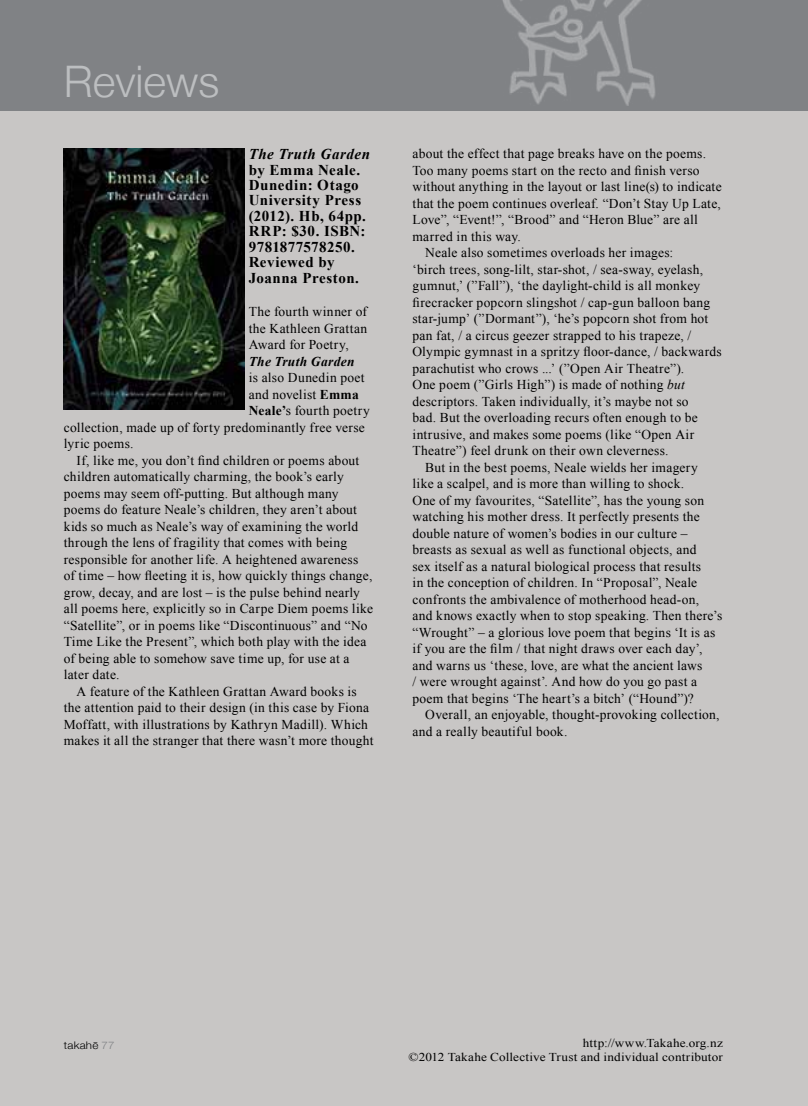
<style>
.page{position:relative;width:808px;height:1106px;background:#c8c6c5}
.page>*{position:absolute;margin:0;border:0;box-sizing:border-box;transform-origin:0 0}
.t1{font:300 43.5px "Helvetica Neue";color:#bcbec0}
.t2{font:700 15px/15.5px "Times New Roman";letter-spacing:.035em;color:#000}
.t3{font:italic 700 15px "Times New Roman";letter-spacing:.04em;color:#000}
.t4{font:13.5px/16.5px "Times New Roman";letter-spacing:.02em;color:#000;text-align:justify}
.t5{font:italic 700 13.5px "Times New Roman";letter-spacing:.025em;color:#000}
.t6{font:12px/13.5px "Times New Roman";letter-spacing:.015em;color:#000;text-align:right;scale:1.1 1}
.t7{font:300 10.5px "Helvetica Neue";letter-spacing:.02em;color:#000;scale:1.1 1}
.s1{font-weight:700}
.s2{font-style:italic}
.s3{color:#808285}
</style>
<div class="page">
<div style="left:0;top:0;width:808px;height:111px;background:#808285"></div>
<img style="left:502px;top:0;width:153px;height:106px">
<img style="left:64px;top:149px;width:180px;height:260px">
<h1 class="t1" style="left:64px;top:46px;width:157px">Reviews</h1>
<p class="t3" style="left:249px;top:143px;width:123px">The Truth Garden</p>
<p class="t2" style="left:249px;top:161px;width:119px">by Emma Neale.<br>Dunedin: Otago<br>University Press (2012). Hb, 64pp.<br>RRP: $30. ISBN:<br>9781877578250.<br>Reviewed by<br>Joanna Preston.</p>
<p class="t4" style="left:249px;top:303px;width:120px">The fourth winner of the Kathleen Grattan Award for Poetry,</p>
<p class="t5" style="left:249px;top:352px;width:107px">The Truth Garden</p>
<p class="t4" style="left:249px;top:369px;width:117px">is also Dunedin poet</p>
<p class="t4" style="left:249px;top:386px;width:112px">and novelist <span class="s1">Emma</span></p>
<p class="t4" style="left:249px;top:402px;width:123px"><span class="s1">Neale’</span>s fourth poetry</p>
<p class="t4" style="left:64px;top:419px;width:303px">collection, made up of forty predominantly free verse</p>
<p class="t4" style="left:64px;top:435px;width:71px">lyric poems.</p>
<p class="t4" style="left:77px;top:452px;width:284px">If, like me, you don’t find children or poems about</p>
<p class="t4" style="left:64px;top:468px;width:282px">children automatically charming, the book’s early</p>
<p class="t4" style="left:64px;top:485px;width:276px">poems may seem off-putting. But although many</p>
<p class="t4" style="left:64px;top:501px;width:295px">poems do feature Neale’s children, they aren’t about</p>
<p class="t4" style="left:64px;top:518px;width:296px">kids so much as Neale’s way of examining the world</p>
<p class="t4" style="left:64px;top:534px;width:285px">through the lens of fragility that comes with being</p>
<p class="t4" style="left:64px;top:551px;width:296px">responsible for another life. A heightened awareness</p>
<p class="t4" style="left:64px;top:567px;width:310px">of time – how fleeting it is, how quickly things change,</p>
<p class="t4" style="left:64px;top:584px;width:298px">grow, decay, and are lost – is the pulse behind nearly</p>
<p class="t4" style="left:64px;top:600px;width:311px">all poems here, explicitly so in Carpe Diem poems like</p>
<p class="t4" style="left:64px;top:617px;width:305px">“Satellite”, or in poems like “Discontinuous” and “No</p>
<p class="t4" style="left:64px;top:633px;width:304px">Time Like the Present”, which both play with the idea</p>
<p class="t4" style="left:64px;top:650px;width:287px">of being able to somehow save time up, for use at a</p>
<p class="t4" style="left:64px;top:666px;width:57px">later date.</p>
<p class="t4" style="left:77px;top:683px;width:282px">A feature of the Kathleen Grattan Award books is</p>
<p class="t4" style="left:64px;top:699px;width:307px">the attention paid to their design (in this case by Fiona</p>
<p class="t4" style="left:64px;top:716px;width:306px">Moffatt, with illustrations by Kathryn Madill). Which</p>
<p class="t4" style="left:64px;top:732px;width:311px">makes it all the stranger that there wasn’t more thought</p>
<p class="t4" style="left:412px;top:145px;width:295px">about the effect that page breaks have on the poems.</p>
<p class="t4" style="left:412px;top:162px;width:289px">Too many poems start on the recto and finish verso</p>
<p class="t4" style="left:412px;top:178px;width:311px">without anything in the layout or last line(s) to indicate</p>
<p class="t4" style="left:412px;top:195px;width:310px">that the poem continues overleaf. “Don’t Stay Up Late,</p>
<p class="t4" style="left:412px;top:211px;width:287px">Love”, “Event!”, “Brood” and “Heron Blue” are all</p>
<p class="t4" style="left:412px;top:228px;width:110px">marred in this way.</p>
<p class="t4" style="left:425px;top:244px;width:250px">Neale also sometimes overloads her images:</p>
<p class="t4" style="left:412px;top:261px;width:292px">‘birch trees, song-lilt, star-shot, / sea-sway, eyelash,</p>
<p class="t4" style="left:412px;top:277px;width:289px">gumnut,’ (”Fall”), ‘the daylight-child is all monkey</p>
<p class="t4" style="left:412px;top:294px;width:299px">firecracker popcorn slingshot / cap-gun balloon bang</p>
<p class="t4" style="left:412px;top:310px;width:297px">star-jump’ (”Dormant”), ‘he’s popcorn shot from hot</p>
<p class="t4" style="left:412px;top:327px;width:280px">pan fat, / a circus geezer strapped to his trapeze, /</p>
<p class="t4" style="left:412px;top:343px;width:311px">Olympic gymnast in a spritzy floor-dance, / backwards</p>
<p class="t4" style="left:412px;top:360px;width:273px">parachutist who crows ...’ (”Open Air Theatre”).</p>
<p class="t4" style="left:412px;top:376px;width:274px">One poem (”Girls High”) is made of nothing <span class="s2">but</span></p>
<p class="t4" style="left:412px;top:393px;width:278px">descriptors. Taken individually, it’s maybe not so</p>
<p class="t4" style="left:412px;top:409px;width:287px">bad. But the overloading recurs often enough to be</p>
<p class="t4" style="left:412px;top:426px;width:283px">intrusive, and makes some poems (like “Open Air</p>
<p class="t4" style="left:412px;top:442px;width:258px">Theatre”) feel drunk on their own cleverness.</p>
<p class="t4" style="left:425px;top:459px;width:274px">But in the best poems, Neale wields her imagery</p>
<p class="t4" style="left:412px;top:475px;width:273px">like a scalpel, and is more than willing to shock.</p>
<p class="t4" style="left:412px;top:492px;width:293px">One of my favourites, “Satellite”, has the young son</p>
<p class="t4" style="left:412px;top:508px;width:289px">watching his mother dress. It perfectly presents the</p>
<p class="t4" style="left:412px;top:525px;width:277px">double nature of women’s bodies in our culture –</p>
<p class="t4" style="left:412px;top:541px;width:285px">breasts as sexual as well as functional objects, and</p>
<p class="t4" style="left:412px;top:558px;width:290px">sex itself as a natural biological process that results</p>
<p class="t4" style="left:412px;top:574px;width:286px">in the conception of children. In “Proposal”, Neale</p>
<p class="t4" style="left:412px;top:591px;width:288px">confronts the ambivalence of motherhood head-on,</p>
<p class="t4" style="left:412px;top:607px;width:311px">and knows exactly when to stop speaking. Then there’s</p>
<p class="t4" style="left:412px;top:624px;width:304px">“Wrought” – a glorious love poem that begins ‘It is as</p>
<p class="t4" style="left:412px;top:640px;width:291px">if you are the film / that night draws over each day’,</p>
<p class="t4" style="left:412px;top:657px;width:291px">and warns us ‘these, love, are what the ancient laws</p>
<p class="t4" style="left:412px;top:673px;width:286px">/ were wrought against’. And how do you go past a</p>
<p class="t4" style="left:412px;top:690px;width:283px">poem that begins ‘The heart’s a bitch’ (“Hound”)?</p>
<p class="t4" style="left:425px;top:706px;width:296px">Overall, an enjoyable, thought-provoking collection,</p>
<p class="t4" style="left:412px;top:723px;width:156px">and a really beautiful book.</p>
<p class="t7" style="left:64px;top:1036px;width:48px">takahē <span class="s3">77</span></p>
<p class="t6" style="left:409px;top:1036px;width:287px">http://www.Takahe.org.nz<br>©2012 Takahe Collective Trust and individual contributor</p>
</div>
